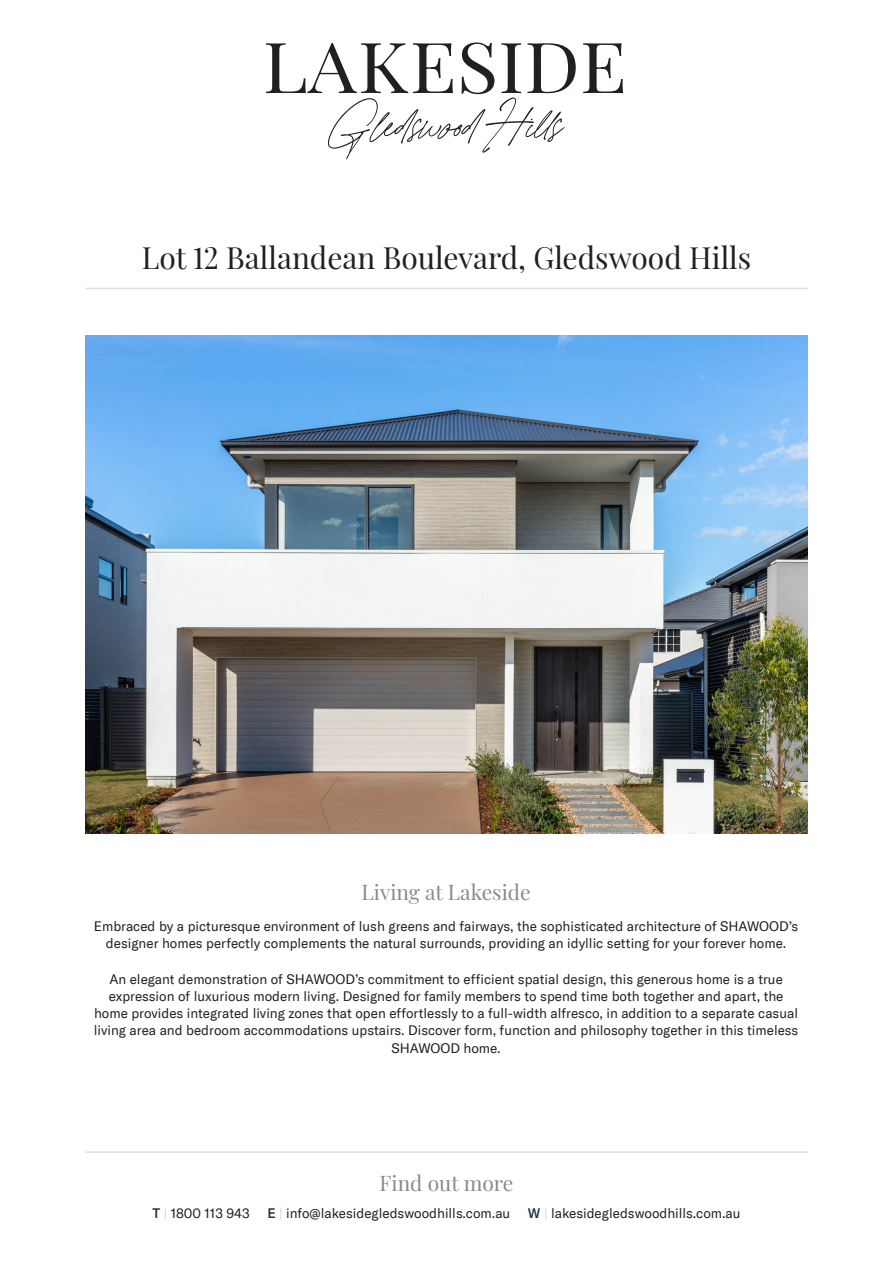
<style>
.page{position:relative;width:893px;height:1263px;background:#fff}
.page>*{position:absolute;margin:0;border:0;box-sizing:border-box;transform-origin:0 0}
.t1{font:70.35px "Playfair Display";color:#231f20;scale:1.09 1}
.t2{font:30px "Playfair Display";color:#231f20}
.t3{font:21px "Playfair Display";color:#868a93}
.t4{font:13.5px/17.2px "GT America";color:#231f20;text-align:center}
.s1{font-weight:500;color:#1e354e}
.s2{color:#d7d7d2}
</style>
<div class="page">
<svg style="left:328px;top:98px;width:237px;height:61px"></svg>
<img style="left:85px;top:335px;width:723px;height:499px">
<hr style="left:85px;top:288px;width:723px;height:1px;background:#dededa">
<hr style="left:85px;top:1151px;width:723px;height:2px;background:#dededa">
<h1 class="t1" style="left:263px;top:12px;width:336px">LAKESIDE</h1>
<p class="t2" style="left:142px;top:234px;width:611px">Lot 12 Ballandean Boulevard, Gledswood Hills</p>
<p class="t3" style="left:362px;top:876px;width:171px">Living at Lakeside</p>
<p class="t4" style="left:94px;top:917px;width:706px">Embraced by a picturesque environment of lush greens and fairways, the sophisticated architecture of SHAWOOD’s designer homes perfectly complements the natural surrounds, providing an idyllic setting for your forever home.</p>
<p class="t4" style="left:94px;top:970px;width:706px">An elegant demonstration of SHAWOOD’s commitment to efficient spatial design, this generous home is a true expression of luxurious modern living. Designed for family members to spend time both together and apart, the home provides integrated living zones that open effortlessly to a full-width alfresco, in addition to a separate casual living area and bedroom accommodations upstairs. Discover form, function and philosophy together in this timeless SHAWOOD home.</p>
<p class="t3" style="left:380px;top:1167px;width:135px">Find out more</p>
<p class="t4" style="left:152px;top:1205px;width:99px"><span class="s1">T</span> <span class="s2">|</span> 1800 113 943</p>
<p class="t4" style="left:267px;top:1205px;width:244px"><span class="s1">E</span> <span class="s2">|</span> info@lakesidegledswoodhills.com.au</p>
<p class="t4" style="left:528px;top:1205px;width:214px"><span class="s1">W</span> <span class="s2">|</span> lakesidegledswoodhills.com.au</p>
</div>
